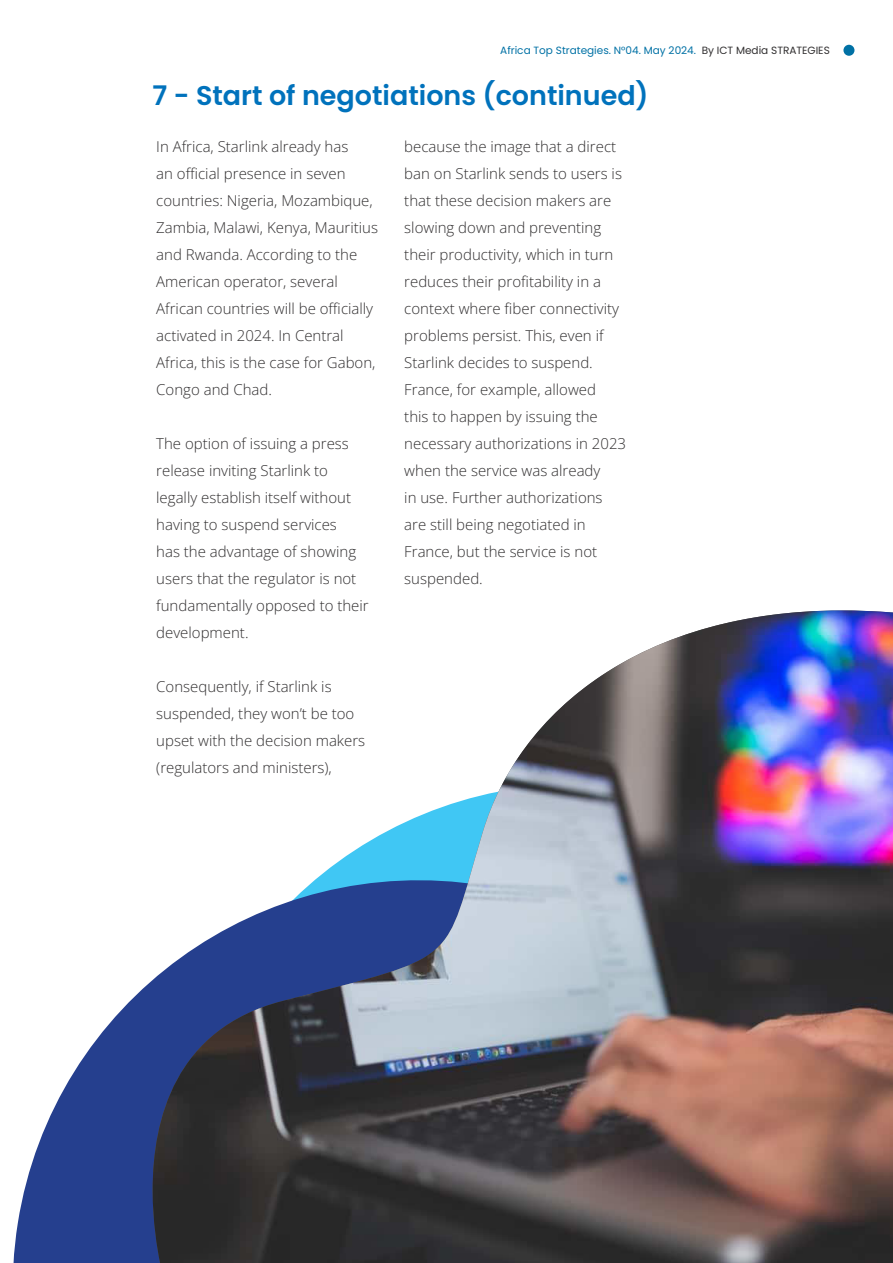
<style>
.page{position:relative;width:893px;height:1263px;background:#fff}
.page>*{position:absolute;margin:0;border:0;box-sizing:border-box;transform-origin:0 0}
.Sub_Title{font:600 27px "Poppins";color:#0072bc}
.body_text{font:300 15px/27px "Open Sans";color:#312f30}
.t1{font:10.5px "Poppins";color:#0071a5}
.s1{color:#312f30}
</style>
<div class="page">
<div style="left:843px;top:45px;width:11px;height:11px;background:#0071a5;border-radius:50%"></div>
<svg style="left:13px;top:1034px;width:88px;height:229px;fill:#253f8e"></svg>
<svg style="left:101px;top:979px;width:52px;height:284px;background:#385098"></svg>
<img style="left:153px;top:610px;width:740px;height:653px">
<p class="t1" style="left:500px;top:45px;width:331px">Africa Top Strategies. N°04. May 2024. <span class="s1">By ICT Media STRATEGIES</span></p>
<p class="Sub_Title" style="left:153px;top:80px;width:498px">7 - Start of negotiations (continued)</p>
<p class="body_text" style="left:156px;top:133px;width:223px">In Africa, Starlink already has<br>an official presence in seven countries: Nigeria, Mozambique,<br>Zambia, Malawi, Kenya, Mauritius and Rwanda. According to the<br>American operator, several<br>African countries will be officially activated in 2024. In Central<br>Africa, this is the case for Gabon,<br>Congo and Chad.</p>
<p class="body_text" style="left:156px;top:430px;width:214px">The option of issuing a press release inviting Starlink to legally establish itself without having to suspend services<br>has the advantage of showing users that the regulator is not fundamentally opposed to their development.</p>
<p class="body_text" style="left:156px;top:673px;width:211px">Consequently, if Starlink is suspended, they won’t be too upset with the decision makers (regulators and ministers),</p>
<p class="body_text" style="left:404px;top:133px;width:219px">because the image that a direct ban on Starlink sends to users is that these decision makers are slowing down and preventing their productivity, which in turn reduces their profitability in a context where fiber connectivity problems persist. This, even if<br>Starlink decides to suspend.</p>
<p class="body_text" style="left:404px;top:376px;width:223px">France, for example, allowed<br>this to happen by issuing the necessary authorizations in 2023 when the service was already<br>in use. Further authorizations are still being negotiated in<br>France, but the service is not suspended.</p>
</div>
